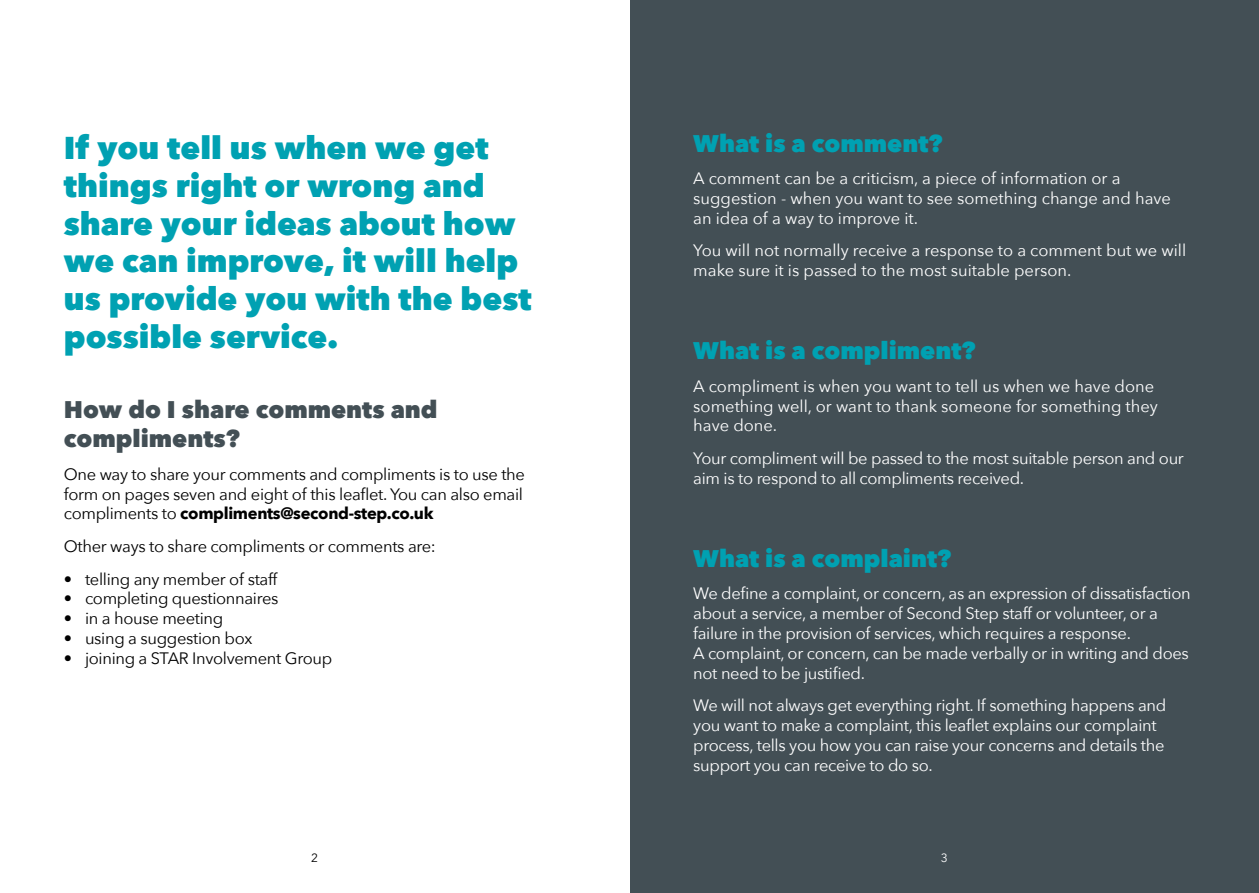
<style>
.page{position:relative;width:1259px;height:893px;background:#fff}
.page>*{position:absolute;margin:0;border:0;box-sizing:border-box;transform-origin:0 0}
.t1{font:800 31.5px/37.8px "Avenir Next";color:#00a1b2}
.t2{font:800 24px "Avenir Next";color:#00a1b2}
.t3{font:800 24px/28.8px "Avenir Next";color:#434f55}
.t4{font:16.5px/19.8px "Avenir Next";letter-spacing:-.02em;color:#fff}
.t5{font:16.5px/19.8px "Avenir Next";color:#fff}
.t6{font:16.5px/19.8px "Avenir Next";letter-spacing:-.02em;color:#000;text-align:justify}
.t7{font:12px "Avenir Next";color:#000}
.t8{font:12px "Avenir Next";color:#fff}
.s1{font-weight:700}
</style>
<div class="page">
<div style="left:630px;top:0;width:629px;height:893px;background:#434f55"></div>
<h1 class="t1" style="left:64px;top:131px;width:469px">If you tell us when we get things right or wrong and share your ideas about how we can improve, it will help us provide you with the best possible service.</h1>
<h2 class="t3" style="left:64px;top:397px;width:375px">How do I share comments and compliments?</h2>
<p class="t6" style="left:64px;top:466px;width:463px">One way to share your comments and compliments is to use the form on pages seven and eight of this leaflet. You can also email compliments to <span class="s1">compliments@second-step.co.uk</span></p>
<p class="t6" style="left:64px;top:538px;width:373px">Other ways to share compliments or comments are:</p>
<p class="t6" style="left:64px;top:570px;width:215px">• telling any member of staff</p>
<p class="t6" style="left:64px;top:590px;width:216px">• completing questionnaires</p>
<p class="t6" style="left:64px;top:610px;width:161px">• in a house meeting</p>
<p class="t6" style="left:64px;top:630px;width:190px">• using a suggestion box</p>
<p class="t6" style="left:64px;top:649px;width:270px">• joining a STAR Involvement Group</p>
<h2 class="t2" style="left:693px;top:132px;width:251px">What is a comment?</h2>
<p class="t5" style="left:693px;top:170px;width:479px">A comment can be a criticism, a piece of information or a suggestion - when you want to see something change and have an idea of a way to improve it.</p>
<p class="t5" style="left:693px;top:240px;width:494px">You will not normally receive a response to a comment but we will make sure it is passed to the most suitable person.</p>
<h2 class="t2" style="left:693px;top:340px;width:284px">What is a compliment?</h2>
<p class="t5" style="left:693px;top:377px;width:466px">A compliment is when you want to tell us when we have done something well, or want to thank someone for something they have done.</p>
<p class="t4" style="left:693px;top:448px;width:492px">Your compliment will be passed to the most suitable person and our aim is to respond to all compliments received.</p>
<h2 class="t2" style="left:693px;top:548px;width:259px">What is a complaint?</h2>
<p class="t4" style="left:693px;top:583px;width:499px">We define a complaint, or concern, as an expression of dissatisfaction about a service, a member of Second Step staff or volunteer, or a failure in the provision of services, which requires a response.<br>A complaint, or concern, can be made verbally or in writing and does not need to be justified.</p>
<p class="t4" style="left:693px;top:695px;width:474px">We will not always get everything right. If something happens and you want to make a complaint, this leaflet explains our complaint process, tells you how you can raise your concerns and details the support you can receive to do so.</p>
<p class="t7" style="left:311px;top:853px;width:8px">2</p>
<p class="t8" style="left:940px;top:853px;width:8px">3</p>
</div>
